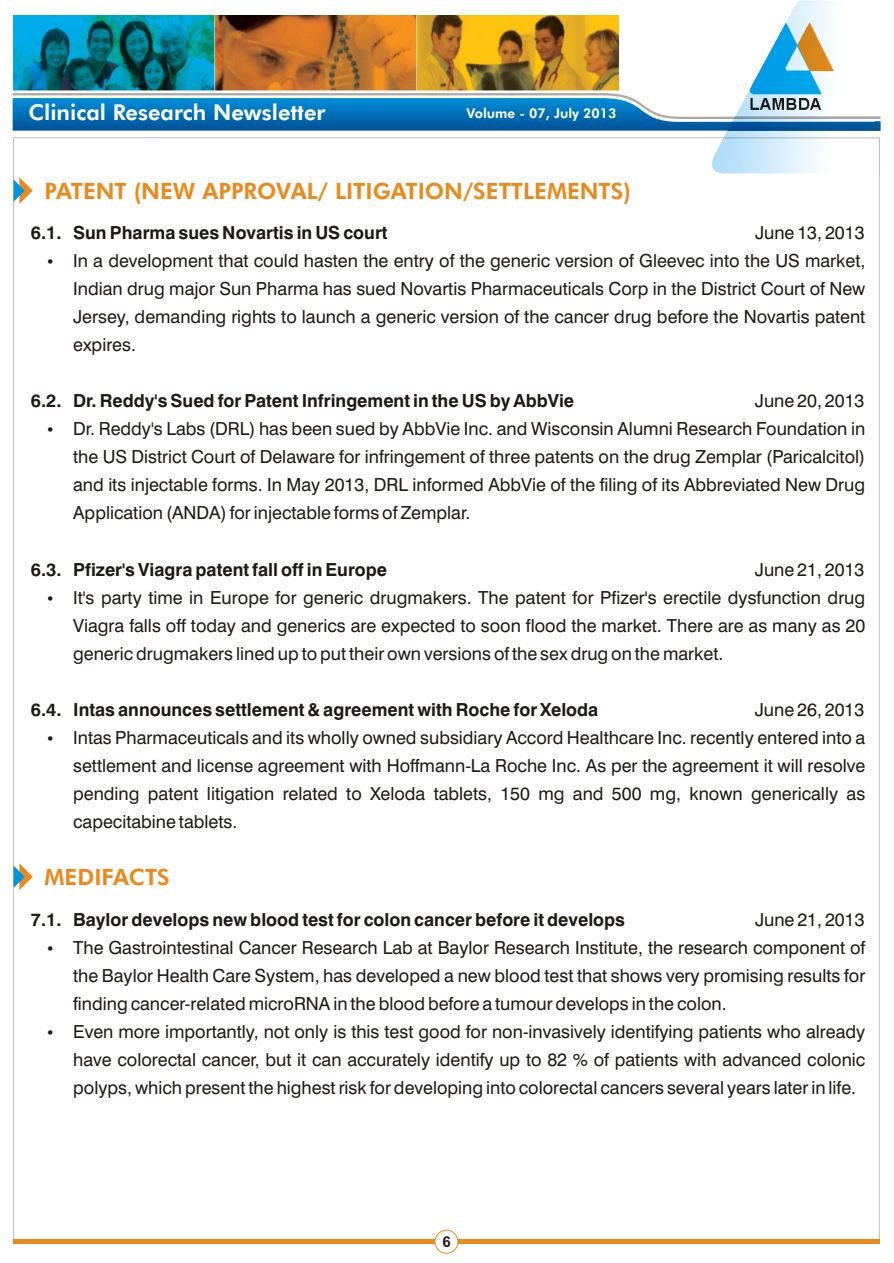
<style>
.page{position:relative;width:894px;height:1263px;background:#fff}
.page>*{position:absolute;margin:0;border:0;box-sizing:border-box;transform-origin:0 0}
.t1{font:22.5px "Futura Hv BT";color:#eb8a1c}
.t2{font:21.9px "Futura Hv BT";color:#fff}
.t3{font:18px/28px "Swis 721 BT";color:#1f1a17;text-align:justify}
.t4{font:700 18px "Swis 721 BT";color:#1f1a17}
.t5{font:700 15px "Arial";color:#1f1a17}
.t6{font:13.5px "Futura Hv BT";color:#fff}
</style>
<div class="page">
<svg style="left:12px;top:93px;width:691px;height:38px;background:#2e86bf"></svg>
<div style="left:13px;top:1239px;width:867px;height:5px;background:#eb8a1c"></div>
<div style="left:435px;top:1230px;width:23px;height:24px;background:#fff;border:1px solid #eb8a1c;border-radius:50%"></div>
<img style="left:13px;top:15px;width:606px;height:76px">
<img style="left:703px;top:0;width:178px;height:174px">
<svg style="left:14px;top:177px;width:19px;height:27px"></svg>
<svg style="left:14px;top:863px;width:19px;height:27px"></svg>
<p class="t2" style="left:28px;top:104px;width:299px">Clinical Research Newsletter</p>
<p class="t6" style="left:467px;top:108px;width:151px">Volume - 07, July 2013</p>
<p class="t1" style="left:45px;top:182px;width:588px">PATENT (NEW APPROVAL/ LITIGATION/SETTLEMENTS)</p>
<p class="t4" style="left:31px;top:225px;width:358px">6.1. Sun Pharma sues Novartis in US court</p>
<p class="t3" style="left:755px;top:220px;width:111px">June 13, 2013</p>
<p class="t3" style="left:73px;top:248px;width:794px;text-indent:-26px">• In a development that could hasten the entry of the generic version of Gleevec into the US market, Indian drug major Sun Pharma has sued Novartis Pharmaceuticals Corp in the District Court of New Jersey, demanding rights to launch a generic version of the cancer drug before the Novartis patent expires.</p>
<p class="t4" style="left:31px;top:394px;width:545px">6.2. Dr. Reddy's Sued for Patent Infringement in the US by AbbVie</p>
<p class="t3" style="left:755px;top:389px;width:111px">June 20, 2013</p>
<p class="t3" style="left:73px;top:417px;width:794px;text-indent:-26px">• Dr. Reddy's Labs (DRL) has been sued by AbbVie Inc. and Wisconsin Alumni Research Foundation in the US District Court of Delaware for infringement of three patents on the drug Zemplar (Paricalcitol) and its injectable forms. In May 2013, DRL informed AbbVie of the filing of its Abbreviated New Drug Application (ANDA) for injectable forms of Zemplar.</p>
<p class="t4" style="left:31px;top:562px;width:358px">6.3. Pfizer's Viagra patent fall off in Europe</p>
<p class="t3" style="left:755px;top:557px;width:111px">June 21, 2013</p>
<p class="t3" style="left:73px;top:585px;width:794px;text-indent:-26px">• It's party time in Europe for generic drugmakers. The patent for Pfizer's erectile dysfunction drug Viagra falls off today and generics are expected to soon flood the market. There are as many as 20 generic drugmakers lined up to put their own versions of the sex drug on the market.</p>
<p class="t4" style="left:31px;top:702px;width:569px">6.4. Intas announces settlement &amp; agreement with Roche for Xeloda</p>
<p class="t3" style="left:755px;top:697px;width:111px">June 26, 2013</p>
<p class="t3" style="left:73px;top:725px;width:794px;text-indent:-26px">• Intas Pharmaceuticals and its wholly owned subsidiary Accord Healthcare Inc. recently entered into a settlement and license agreement with Hoffmann-La Roche Inc. As per the agreement it will resolve pending patent litigation related to Xeloda tablets, 150 mg and 500 mg, known generically as capecitabine tablets.</p>
<p class="t1" style="left:45px;top:868px;width:127px">MEDIFACTS</p>
<p class="t4" style="left:31px;top:912px;width:596px">7.1. Baylor develops new blood test for colon cancer before it develops</p>
<p class="t3" style="left:755px;top:907px;width:111px">June 21, 2013</p>
<p class="t3" style="left:73px;top:935px;width:794px;text-indent:-26px">• The Gastrointestinal Cancer Research Lab at Baylor Research Institute, the research component of the Baylor Health Care System, has developed a new blood test that shows very promising results for finding cancer-related microRNA in the blood before a tumour develops in the colon.</p>
<p class="t3" style="left:73px;top:1019px;width:794px;text-indent:-26px">• Even more importantly, not only is this test good for non-invasively identifying patients who already have colorectal cancer, but it can accurately identify up to 82 % of patients with advanced colonic polyps, which present the highest risk for developing into colorectal cancers several years later in life.</p>
<p class="t5" style="left:443px;top:1236px;width:10px">6</p>
</div>
